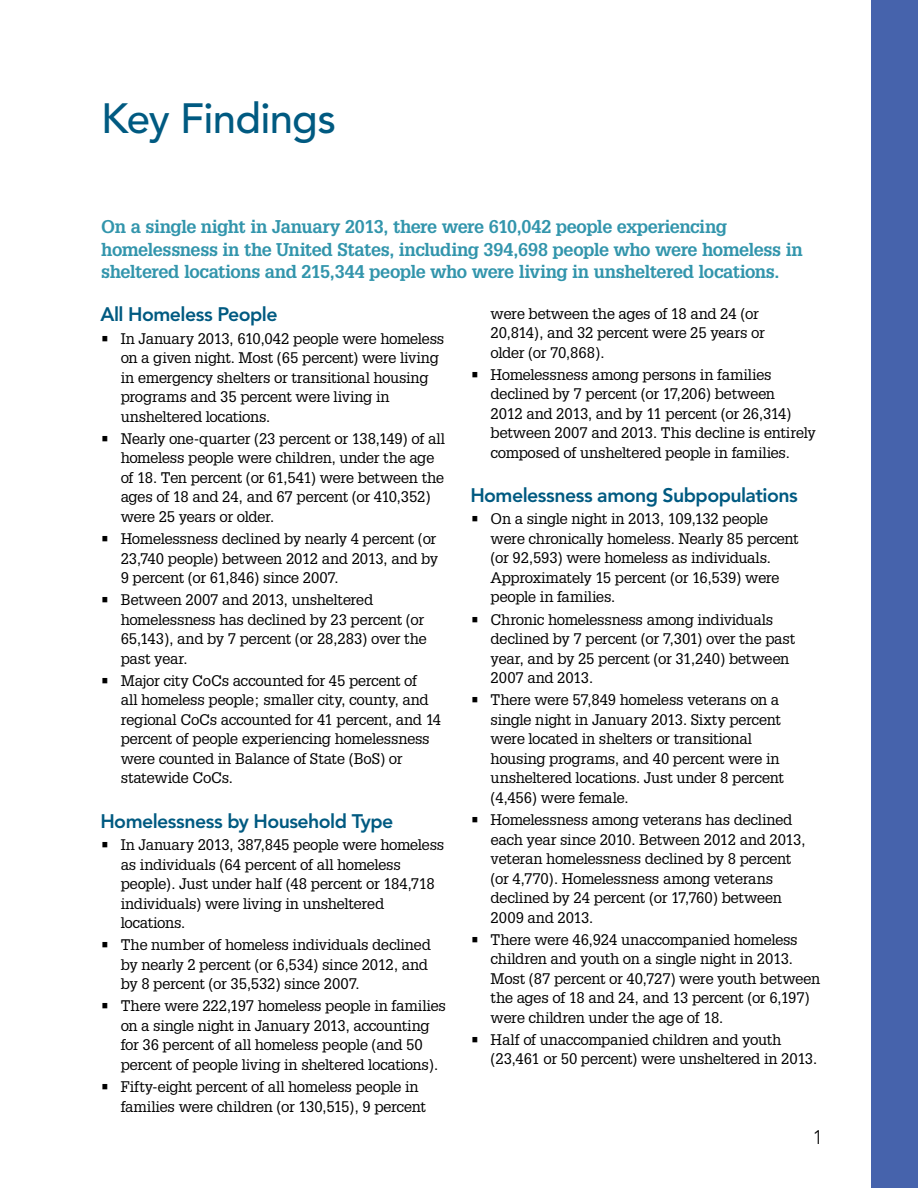
<style>
.page{position:relative;width:918px;height:1188px;background:#fff}
.page>*{position:absolute;margin:0;border:0;box-sizing:border-box;transform-origin:0 0}
.t1{font:500 42px "Avenir LT Std";letter-spacing:-.02em;color:#005a81}
.t2{font:800 19.5px "Avenir LT Std";letter-spacing:-.03em;color:#005a81}
.t3{font:300 19.5px "Avenir LT Std";color:#000}
.t4{font:700 18px/22.5px "Glypha";letter-spacing:-.025em;color:#3295ac}
.t5{font:15px/19.5px "Glypha";letter-spacing:-.025em;color:#000}
</style>
<div class="page">
<div style="left:871px;top:0;width:47px;height:1188px;background:#4663ac"></div>
<h1 class="t1" style="left:101px;top:94px;width:236px">Key Findings</h1>
<p class="t4" style="left:101px;top:215px;width:703px">On a single night in January 2013, there were 610,042 people experiencing homelessness in the United States, including 394,698 people who were homeless in sheltered locations and 215,344 people who were living in unsheltered locations.</p>
<h2 class="t2" style="left:100px;top:303px;width:179px">All Homeless People</h2>
<p class="t5" style="left:121px;top:328px;width:325px;text-indent:-20px">• In January 2013, 610,042 people were homeless on a given night. Most (65 percent) were living in emergency shelters or transitional housing programs and 35 percent were living in unsheltered locations.</p>
<p class="t5" style="left:121px;top:428px;width:326px;text-indent:-20px">• Nearly one-quarter (23 percent or 138,149) of all homeless people were children, under the age of 18. Ten percent (or 61,541) were between the ages of 18 and 24, and 67 percent (or 410,352) were 25 years or older.</p>
<p class="t5" style="left:121px;top:529px;width:319px;text-indent:-20px">• Homelessness declined by nearly 4 percent (or<br>23,740 people) between 2012 and 2013, and by<br>9 percent (or 61,846) since 2007.</p>
<p class="t5" style="left:121px;top:590px;width:308px;text-indent:-20px">• Between 2007 and 2013, unsheltered homelessness has declined by 23 percent (or 65,143), and by 7 percent (or 28,283) over the past year.</p>
<p class="t5" style="left:121px;top:671px;width:322px;text-indent:-20px">• Major city CoCs accounted for 45 percent of<br>all homeless people; smaller city, county, and regional CoCs accounted for 41 percent, and 14 percent of people experiencing homelessness were counted in Balance of State (BoS) or statewide CoCs.</p>
<h2 class="t2" style="left:100px;top:810px;width:295px">Homelessness by Household Type</h2>
<p class="t5" style="left:121px;top:835px;width:325px;text-indent:-20px">• In January 2013, 387,845 people were homeless as individuals (64 percent of all homeless people). Just under half (48 percent or 184,718 individuals) were living in unsheltered locations.</p>
<p class="t5" style="left:121px;top:935px;width:312px;text-indent:-20px">• The number of homeless individuals declined by nearly 2 percent (or 6,534) since 2012, and by 8 percent (or 35,532) since 2007.</p>
<p class="t5" style="left:121px;top:996px;width:327px;text-indent:-20px">• There were 222,197 homeless people in families on a single night in January 2013, accounting for 36 percent of all homeless people (and 50 percent of people living in sheltered locations).</p>
<p class="t5" style="left:121px;top:1077px;width:307px;text-indent:-20px">• Fifty-eight percent of all homeless people in families were children (or 130,515), 9 percent</p>
<p class="t5" style="left:491px;top:303px;width:276px">were between the ages of 18 and 24 (or<br>20,814), and 32 percent were 25 years or older (or 70,868).</p>
<p class="t5" style="left:491px;top:364px;width:327px;text-indent:-20px">• Homelessness among persons in families declined by 7 percent (or 17,206) between<br>2012 and 2013, and by 11 percent (or 26,314) between 2007 and 2013. This decline is entirely composed of unsheltered people in families.</p>
<h2 class="t2" style="left:470px;top:484px;width:329px">Homelessness among Subpopulations</h2>
<p class="t5" style="left:491px;top:509px;width:310px;text-indent:-20px">• On a single night in 2013, 109,132 people were chronically homeless. Nearly 85 percent (or 92,593) were homeless as individuals.<br>Approximately 15 percent (or 16,539) were people in families.</p>
<p class="t5" style="left:491px;top:609px;width:306px;text-indent:-20px">• Chronic homelessness among individuals declined by 7 percent (or 7,301) over the past year, and by 25 percent (or 31,240) between 2007 and 2013.</p>
<p class="t5" style="left:491px;top:690px;width:295px;text-indent:-20px">• There were 57,849 homeless veterans on a single night in January 2013. Sixty percent were located in shelters or transitional housing programs, and 40 percent were in unsheltered locations. Just under 8 percent (4,456) were female.</p>
<p class="t5" style="left:491px;top:810px;width:316px;text-indent:-20px">• Homelessness among veterans has declined each year since 2010. Between 2012 and 2013, veteran homelessness declined by 8 percent (or 4,770). Homelessness among veterans declined by 24 percent (or 17,760) between 2009 and 2013.</p>
<p class="t5" style="left:491px;top:929px;width:331px;text-indent:-20px">• There were 46,924 unaccompanied homeless children and youth on a single night in 2013.<br>Most (87 percent or 40,727) were youth between the ages of 18 and 24, and 13 percent (or 6,197) were children under the age of 18.</p>
<p class="t5" style="left:491px;top:1030px;width:328px;text-indent:-20px">• Half of unaccompanied children and youth (23,461 or 50 percent) were unsheltered in 2013.</p>
<h2 class="t3" style="left:813px;top:1126px;width:12px">1</h2>
</div>
